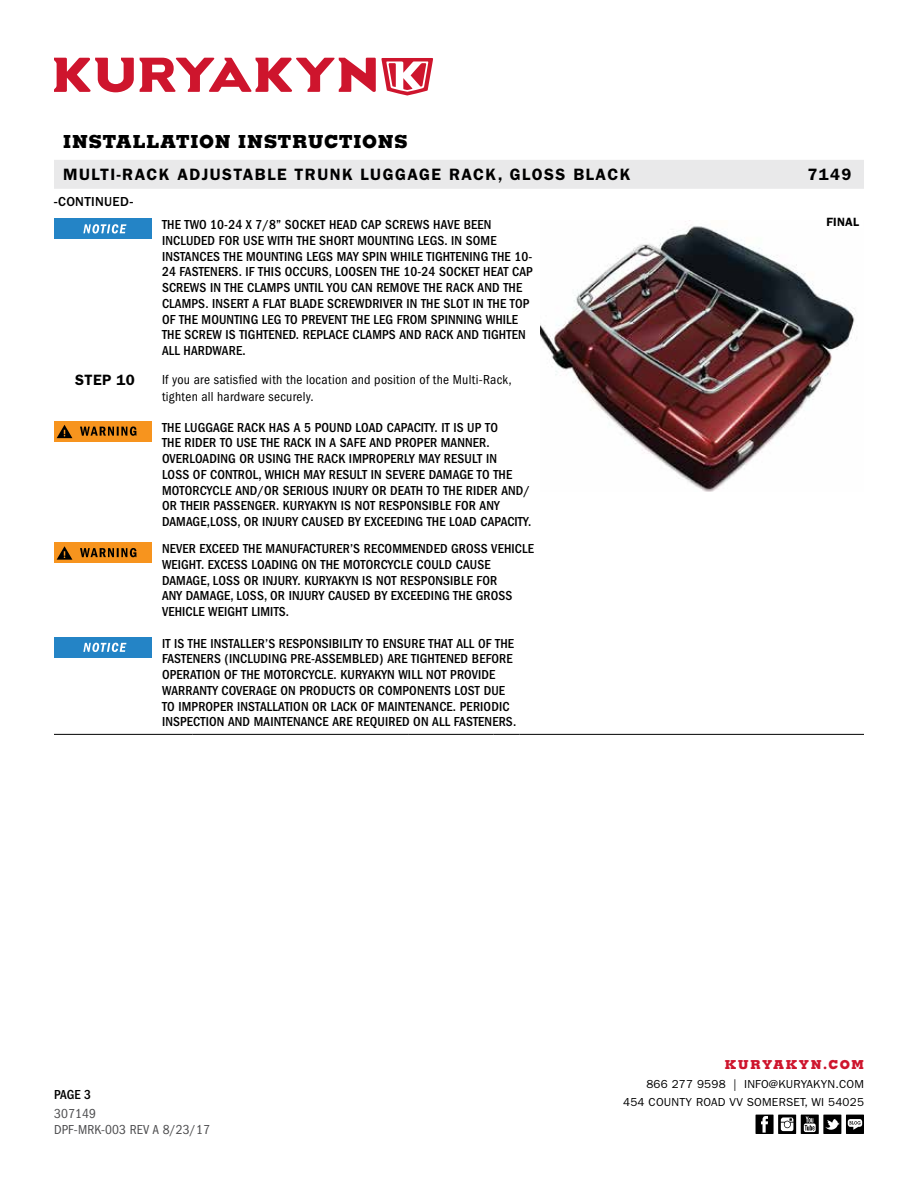
<style>
.page{position:relative;width:918px;height:1188px;background:#fff}
.page>*{position:absolute;margin:0;border:0;box-sizing:border-box;transform-origin:0 0}
.t1{font:800 18px "Memphis";letter-spacing:.04em;color:#000}
.t2{font:600 16.5px "Franklin Gothic";letter-spacing:.09em;color:#000}
.t3{font:600 15px "Franklin Gothic";letter-spacing:.02em;color:#000}
.t4{font:500 condensed 13.5px/15.8px "Franklin Gothic";letter-spacing:.01em;color:#000}
.t5{font:condensed 13.5px/16.5px "Franklin Gothic";letter-spacing:.025em;color:#000}
.t6{font:condensed 13.5px/15.8px "Franklin Gothic";letter-spacing:.01em;color:#4d4d4f}
.t7{font:500 13.5px "Franklin Gothic";letter-spacing:.025em;color:#000}
.t8{font:800 12.3px "Memphis";letter-spacing:.12em;color:#ce152d}
.t9{font:600 12px "Franklin Gothic";letter-spacing:.02em;color:#000}
.t10{font:11.7px/18px "Franklin Gothic";letter-spacing:.02em;color:#000;text-align:right}
</style>
<div class="page">
<svg style="left:54px;top:58px;width:379px;height:38px"></svg>
<div style="left:54px;top:160px;width:810px;height:29px;background:#e9e9ea"></div>
<div style="left:846px;top:1115px;width:18px;height:19px;background:#000"></div>
<svg style="left:848px;top:1119px;width:14px;height:11px"></svg>
<svg style="left:778px;top:1115px;width:18px;height:19px"></svg>
<svg style="left:781px;top:1117px;width:12px;height:14px"></svg>
<div style="left:756px;top:1115px;width:18px;height:19px;background:#000"></div>
<svg style="left:761px;top:1116px;width:7px;height:17px"></svg>
<svg style="left:801px;top:1115px;width:18px;height:19px"></svg>
<svg style="left:804px;top:1117px;width:12px;height:15px"></svg>
<div style="left:823px;top:1115px;width:18px;height:19px;background:#000"></div>
<svg style="left:825px;top:1119px;width:15px;height:11px"></svg>
<hr style="left:54px;top:734px;width:54px;height:1px;background:#000">
<hr style="left:108px;top:734px;width:54px;height:1px;background:#000">
<hr style="left:162px;top:734px;width:31px;height:1px;background:#000">
<hr style="left:193px;top:734px;width:215px;height:1px;background:#000">
<hr style="left:408px;top:734px;width:51px;height:1px;background:#000">
<hr style="left:459px;top:734px;width:34px;height:1px;background:#000">
<svg style="left:493px;top:734px;width:47px;height:1px"></svg>
<hr style="left:540px;top:734px;width:162px;height:1px;background:#000">
<hr style="left:702px;top:734px;width:162px;height:1px;background:#000">
<div style="left:54px;top:219px;width:97px;height:20px;background:#2484c6"></div>
<svg style="left:83px;top:224px;width:43px;height:10px"></svg>
<img style="left:540px;top:221px;width:315px;height:270px">
<div style="left:54px;top:421px;width:97px;height:20px;background:#f7941e"></div>
<svg style="left:80px;top:426px;width:56px;height:10px"></svg>
<svg style="left:57px;top:425px;width:15px;height:13px"></svg>
<div style="left:54px;top:543px;width:97px;height:20px;background:#f7941e"></div>
<svg style="left:80px;top:548px;width:56px;height:9px"></svg>
<svg style="left:57px;top:546px;width:15px;height:14px"></svg>
<div style="left:54px;top:637px;width:97px;height:20px;background:#2484c6"></div>
<svg style="left:83px;top:643px;width:43px;height:9px"></svg>
<div style="left:823px;top:215px;width:40px;height:13px;background:#fff"></div>
<h1 class="t1" style="left:63px;top:130px;width:346px">INSTALLATION INSTRUCTIONS</h1>
<p class="t2" style="left:63px;top:165px;width:569px">MULTI-RACK ADJUSTABLE TRUNK LUGGAGE RACK, GLOSS BLACK</p>
<p class="t2" style="left:807px;top:165px;width:46px">7149</p>
<p class="t7" style="left:54px;top:194px;width:81px">-CONTINUED-</p>
<p class="t4" style="left:162px;top:217px;width:372px">THE TWO 10-24 X 7/8” SOCKET HEAD CAP SCREWS HAVE BEEN INCLUDED FOR USE WITH THE SHORT MOUNTING LEGS. IN SOME INSTANCES THE MOUNTING LEGS MAY SPIN WHILE TIGHTENING THE 10- 24 FASTENERS. IF THIS OCCURS, LOOSEN THE 10-24 SOCKET HEAT CAP SCREWS IN THE CLAMPS UNTIL YOU CAN REMOVE THE RACK AND THE CLAMPS. INSERT A FLAT BLADE SCREWDRIVER IN THE SLOT IN THE TOP OF THE MOUNTING LEG TO PREVENT THE LEG FROM SPINNING WHILE THE SCREW IS TIGHTENED. REPLACE CLAMPS AND RACK AND TIGHTEN ALL HARDWARE.</p>
<p class="t3" style="left:75px;top:371px;width:61px">STEP 10</p>
<p class="t5" style="left:162px;top:372px;width:351px">If you are satisfied with the location and position of the Multi-Rack, tighten all hardware securely.</p>
<p class="t4" style="left:162px;top:419px;width:371px">THE LUGGAGE RACK HAS A 5 POUND LOAD CAPACITY. IT IS UP TO<br>THE RIDER TO USE THE RACK IN A SAFE AND PROPER MANNER.<br>OVERLOADING OR USING THE RACK IMPROPERLY MAY RESULT IN<br>LOSS OF CONTROL, WHICH MAY RESULT IN SEVERE DAMAGE TO THE MOTORCYCLE AND/OR SERIOUS INJURY OR DEATH TO THE RIDER AND/ OR THEIR PASSENGER. KURYAKYN IS NOT RESPONSIBLE FOR ANY DAMAGE,LOSS, OR INJURY CAUSED BY EXCEEDING THE LOAD CAPACITY.</p>
<p class="t4" style="left:162px;top:541px;width:374px">NEVER EXCEED THE MANUFACTURER’S RECOMMENDED GROSS VEHICLE WEIGHT. EXCESS LOADING ON THE MOTORCYCLE COULD CAUSE DAMAGE, LOSS OR INJURY. KURYAKYN IS NOT RESPONSIBLE FOR<br>ANY DAMAGE, LOSS, OR INJURY CAUSED BY EXCEEDING THE GROSS VEHICLE WEIGHT LIMITS.</p>
<p class="t4" style="left:162px;top:635px;width:356px">IT IS THE INSTALLER’S RESPONSIBILITY TO ENSURE THAT ALL OF THE FASTENERS (INCLUDING PRE-ASSEMBLED) ARE TIGHTENED BEFORE OPERATION OF THE MOTORCYCLE. KURYAKYN WILL NOT PROVIDE WARRANTY COVERAGE ON PRODUCTS OR COMPONENTS LOST DUE TO IMPROPER INSTALLATION OR LACK OF MAINTENANCE. PERIODIC INSPECTION AND MAINTENANCE ARE REQUIRED ON ALL FASTENERS.</p>
<p class="t9" style="left:827px;top:215px;width:34px">FINAL</p>
<p class="t4" style="left:54px;top:1087px;width:39px">PAGE 3</p>
<p class="t6" style="left:54px;top:1106px;width:157px">307149<br>DPF-MRK-003 REV A 8/23/17</p>
<p class="t8" style="left:725px;top:1057px;width:141px">KURYAKYN.COM</p>
<p class="t10" style="left:623px;top:1076px;width:242px">866 277 9598 | INFO@KURYAKYN.COM<br>454 COUNTY ROAD VV SOMERSET, WI 54025</p>
</div>
